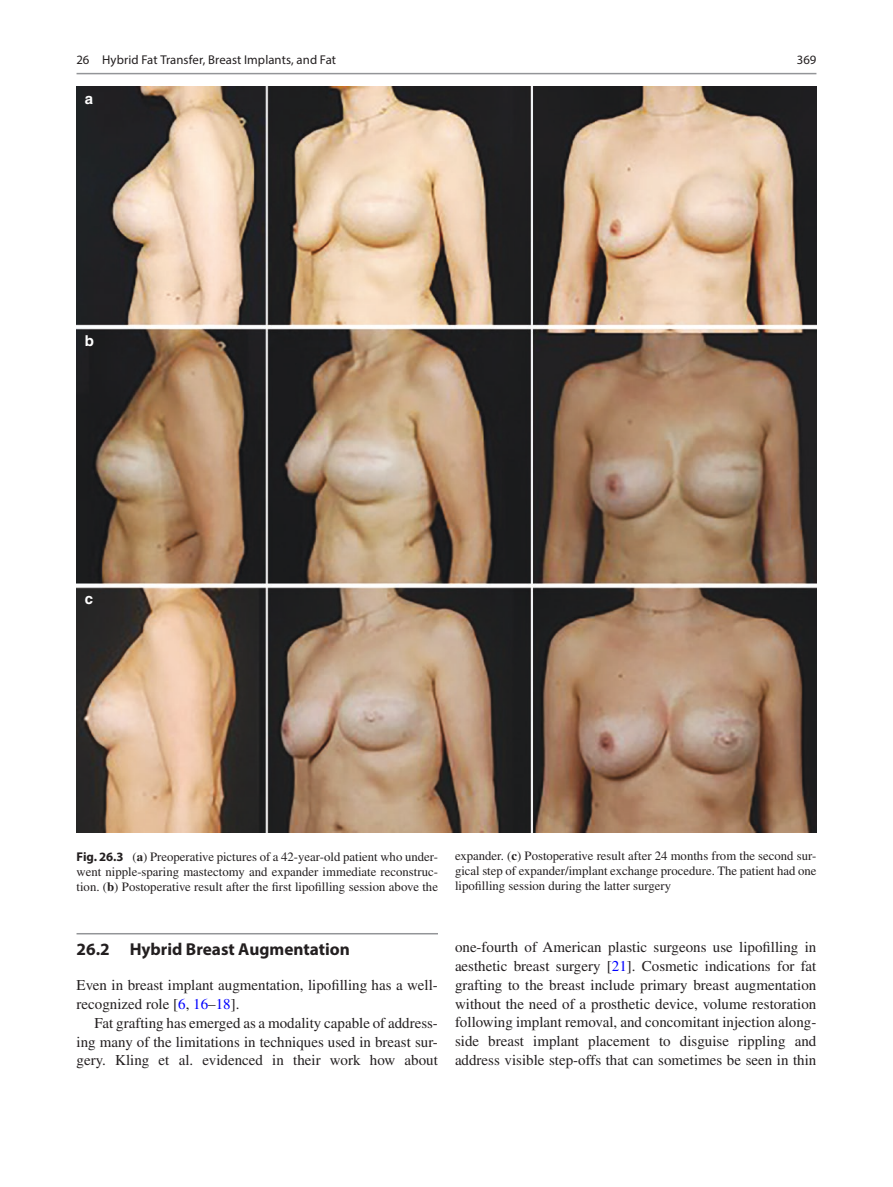
<style>
.page{position:relative;width:893px;height:1187px;background:#fff}
.page>*{position:absolute;margin:0;border:0;box-sizing:border-box;transform-origin:0 0}
._1_hd{font:700 17.25px "Myriad Pro";color:#231f20}
.Text{font:15px/18.8px "Times LT Std";color:#231f20;text-align:justify}
.Text_flush{font:15px/18.8px "Times LT Std";color:#231f20}
.t1{font:15px "Helvetica Bold 2";color:#fff}
.t2{font:12.75px/15px "Times LT Std";color:#231f20;text-align:justify}
.t3{font:12.75px "Myriad Pro";letter-spacing:.005em;color:#231f20}
.s1{font-family:"Myriad Pro";font-weight:700}
.s2{font-weight:700}
.s3{color:#00f}
</style>
<div class="page">
<img style="left:77px;top:87px;width:739px;height:745px">
<hr style="left:77px;top:932px;width:361px;height:2px;background:#939598">
<hr style="left:77px;top:73px;width:739px;height:1px;background:#939598">
<p class="t3" style="left:77px;top:52px;width:261px">26 Hybrid Fat Transfer, Breast Implants, and Fat</p>
<p class="t1" style="left:85px;top:89px;width:10px">a</p>
<p class="t1" style="left:85px;top:331px;width:11px">b</p>
<p class="t1" style="left:85px;top:589px;width:10px">c</p>
<p class="t3" style="left:797px;top:52px;width:21px">369</p>
<p class="t2" style="left:77px;top:849px;width:363px"><span class="s1">Fig. 26.3</span> (<span class="s2">a</span>) Preoperative pictures of a 42-year-old patient who under&shy;went nipple-sparing mastectomy and expander immediate reconstruc&shy;tion. (<span class="s2">b</span>) Postoperative result after the first lipofilling session above the</p>
<p class="t2" style="left:455px;top:848px;width:363px">expander. (<span class="s2">c</span>) Postoperative result after 24 months from the second sur&shy;gical step of expander/implant exchange procedure. The patient had one lipofilling session during the latter surgery</p>
<h2 class="_1_hd" style="left:77px;top:937px;width:275px">26.2 Hybrid Breast Augmentation</h2>
<p class="Text_flush" style="left:77px;top:975px;width:363px">Even in breast implant augmentation, lipofilling has a well&shy;recognized role [<span class="s3">6</span>, <span class="s3">16</span>–<span class="s3">18</span>].</p>
<p class="Text" style="left:77px;top:1013px;width:363px;text-indent:18px">Fat grafting has emerged as a modality capable of address&shy;ing many of the limitations in techniques used in breast sur&shy;gery. Kling et al. evidenced in their work how about</p>
<p class="Text" style="left:455px;top:937px;width:363px">one-fourth of American plastic surgeons use lipofilling in aesthetic breast surgery [<span class="s3">21</span>]. Cosmetic indications for fat grafting to the breast include primary breast augmentation without the need of a prosthetic device, volume restoration following implant removal, and concomitant injection along&shy;side breast implant placement to disguise rippling and address visible step-offs that can sometimes be seen in thin</p>
</div>
